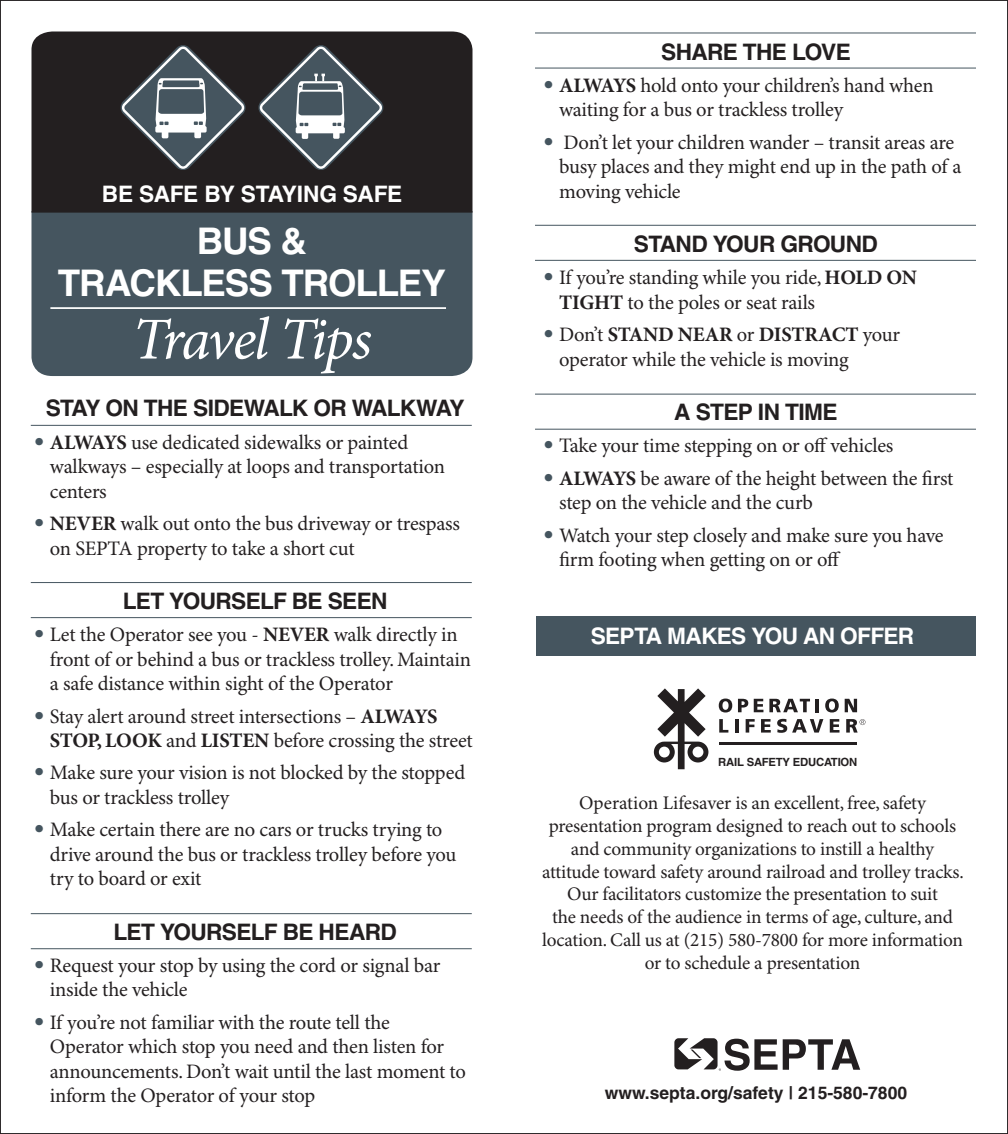
<style>
.page{position:relative;width:1008px;height:1134px;background:#fff}
.page>*{position:absolute;margin:0;border:0;box-sizing:border-box;transform-origin:0 0}
.t1{font:italic 59.5px "Minion Pro";letter-spacing:-.04em;color:#fff}
.body_copy{font:700 36.75px/42px "Helvetica";letter-spacing:-.03em;color:#fff;text-align:center}
.body_copy-2{font:700 22.75px "Helvetica";letter-spacing:-.03em;color:#231f20}
.body_copy-3{font:700 22.75px "Helvetica";letter-spacing:-.03em;color:#fff}
.text_w_Bullet{font:20.65px/24.5px "Minion Pro";letter-spacing:-.015em;color:#231f20}
.body{font:19.25px/22.8px "Minion Pro";letter-spacing:-.01em;color:#231f20;text-align:center}
.body-2{font:700 17.5px "Helvetica";color:#231f20}
.t2{font:700 11.38px "Helvetica";letter-spacing:-.02em;color:#231f20}
.s1{font-family:"Helvetica";font-weight:300;color:#45555f}
.s2{font-weight:700}
</style>
<div class="page">
<hr style="left:31px;top:425px;width:441px;height:1px;background:#45555f">
<div style="left:32px;top:213px;width:440px;height:163px;background:#45555f"></div>
<div style="left:32px;top:32px;width:440px;height:181px;background:#231f20"></div>
<svg style="left:120px;top:44px;width:126px;height:127px;background:#4e5357"></svg>
<svg style="left:258px;top:44px;width:126px;height:127px;background:#4d5257"></svg>
<hr style="left:50px;top:307px;width:396px;height:2px;background:#fff">
<svg style="left:674px;top:1038px;width:186px;height:33px"></svg>
<hr style="left:31px;top:617px;width:441px;height:1px;background:#45555f">
<hr style="left:31px;top:582px;width:441px;height:1px;background:#45555f">
<hr style="left:535px;top:429px;width:441px;height:1px;background:#45555f">
<hr style="left:535px;top:394px;width:441px;height:1px;background:#45555f">
<hr style="left:535px;top:260px;width:441px;height:1px;background:#45555f">
<hr style="left:535px;top:225px;width:441px;height:1px;background:#45555f">
<hr style="left:535px;top:68px;width:441px;height:1px;background:#45555f">
<hr style="left:535px;top:33px;width:441px;height:1px;background:#45555f">
<hr style="left:31px;top:948px;width:441px;height:1px;background:#45555f">
<hr style="left:31px;top:913px;width:441px;height:1px;background:#45555f">
<div style="left:536px;top:617px;width:440px;height:39px;background:#45555f"></div>
<svg style="left:719px;top:699px;width:13px;height:14px"></svg>
<svg style="left:738px;top:699px;width:10px;height:13px"></svg>
<svg style="left:754px;top:699px;width:9px;height:13px"></svg>
<svg style="left:769px;top:699px;width:41px;height:13px"></svg>
<svg style="left:816px;top:699px;width:3px;height:13px"></svg>
<svg style="left:825px;top:699px;width:14px;height:14px"></svg>
<svg style="left:845px;top:699px;width:12px;height:13px"></svg>
<svg style="left:719px;top:719px;width:9px;height:14px"></svg>
<hr style="left:735px;top:719px;width:3px;height:14px;background:#231f20">
<svg style="left:746px;top:719px;width:9px;height:14px"></svg>
<svg style="left:761px;top:719px;width:10px;height:14px"></svg>
<svg style="left:777px;top:719px;width:46px;height:14px"></svg>
<svg style="left:830px;top:719px;width:10px;height:14px"></svg>
<svg style="left:846px;top:719px;width:19px;height:14px"></svg>
<hr style="left:719px;top:742px;width:138px;height:3px;background:#231f20">
<svg style="left:654px;top:688px;width:54px;height:81px"></svg>
<div style="left:693px;top:747px;width:10px;height:10px;background:#fff;border-radius:50%"></div>
<p class="body_copy-3" style="left:102px;top:180px;width:302px">BE SAFE BY STAYING SAFE</p>
<p class="body_copy" style="left:58px;top:220px;width:390px">BUS &amp;<br>TRACKLESS TROLLEY</p>
<p class="t1" style="left:132px;top:304px;width:241px">Travel Tips</p>
<p class="body_copy-2" style="left:46px;top:394px;width:420px">STAY ON THE SIDEWALK OR WALKWAY</p>
<p class="text_w_Bullet" style="left:50px;top:431px;width:397px;text-indent:-16px"><span class="s1">•</span> <span class="s2">ALWAYS</span> use dedicated sidewalks or painted walkways – especially at loops and transportation centers</p>
<p class="text_w_Bullet" style="left:50px;top:512px;width:412px;text-indent:-16px"><span class="s1">•</span> <span class="s2">NEVER</span> walk out onto the bus driveway or trespass on SEPTA property to take a short cut</p>
<p class="body_copy-2" style="left:123px;top:587px;width:266px">LET YOURSELF BE SEEN</p>
<p class="text_w_Bullet" style="left:50px;top:623px;width:423px;text-indent:-16px"><span class="s1">•</span> Let the Operator see you - <span class="s2">NEVER</span> walk directly in front of or behind a bus or trackless trolley. Maintain a safe distance within sight of the Operator</p>
<p class="text_w_Bullet" style="left:50px;top:705px;width:425px;text-indent:-16px"><span class="s1">•</span> Stay alert around street intersections – <span class="s2">ALWAYS<br>STOP, LOOK</span> and <span class="s2">LISTEN</span> before crossing the street</p>
<p class="text_w_Bullet" style="left:50px;top:761px;width:417px;text-indent:-16px"><span class="s1">•</span> Make sure your vision is not blocked by the stopped bus or trackless trolley</p>
<p class="text_w_Bullet" style="left:50px;top:818px;width:408px;text-indent:-16px"><span class="s1">•</span> Make certain there are no cars or trucks trying to drive around the bus or trackless trolley before you try to board or exit</p>
<p class="body_copy-2" style="left:114px;top:918px;width:285px">LET YOURSELF BE HEARD</p>
<p class="text_w_Bullet" style="left:50px;top:954px;width:392px;text-indent:-16px"><span class="s1">•</span> Request your stop by using the cord or signal bar inside the vehicle</p>
<p class="text_w_Bullet" style="left:50px;top:1011px;width:418px;text-indent:-16px"><span class="s1">•</span> If you’re not familiar with the route tell the Operator which stop you need and then listen for announcements. Don’t wait until the last moment to inform the Operator of your stop</p>
<p class="body_copy-2" style="left:661px;top:38px;width:191px">SHARE THE LOVE</p>
<p class="text_w_Bullet" style="left:559px;top:74px;width:376px;text-indent:-16px"><span class="s1">•</span> <span class="s2">ALWAYS</span> hold onto your children’s hand when waiting for a bus or trackless trolley</p>
<p class="text_w_Bullet" style="left:559px;top:131px;width:404px;text-indent:-16px"><span class="s1">•</span> Don’t let your children wander – transit areas are busy places and they might end up in the path of a moving vehicle</p>
<p class="body_copy-2" style="left:634px;top:230px;width:246px">STAND YOUR GROUND</p>
<p class="text_w_Bullet" style="left:559px;top:266px;width:359px;text-indent:-16px"><span class="s1">•</span> If you’re standing while you ride, <span class="s2">HOLD ON<br>TIGHT</span> to the poles or seat rails</p>
<p class="text_w_Bullet" style="left:559px;top:323px;width:343px;text-indent:-16px"><span class="s1">•</span> Don’t <span class="s2">STAND NEAR</span> or <span class="s2">DISTRACT</span> your operator while the vehicle is moving</p>
<p class="body_copy-2" style="left:674px;top:398px;width:165px">A STEP IN TIME</p>
<p class="text_w_Bullet" style="left:543px;top:434px;width:352px"><span class="s1">•</span> Take your time stepping on or off vehicles</p>
<p class="text_w_Bullet" style="left:559px;top:467px;width:396px;text-indent:-16px"><span class="s1">•</span> <span class="s2">ALWAYS</span> be aware of the height between the first step on the vehicle and the curb</p>
<p class="text_w_Bullet" style="left:559px;top:524px;width:386px;text-indent:-16px"><span class="s1">•</span> Watch your step closely and make sure you have firm footing when getting on or off</p>
<p class="body_copy-3" style="left:591px;top:622px;width:325px">SEPTA MAKES YOU AN OFFER</p>
<p class="t2" style="left:718px;top:755px;width:141px">RAIL SAFETY EDUCATION</p>
<p class="body" style="left:542px;top:793px;width:423px">Operation Lifesaver is an excellent, free, safety presentation program designed to reach out to schools and community organizations to instill a healthy attitude toward safety around railroad and trolley tracks.<br>Our facilitators customize the presentation to suit<br>the needs of the audience in terms of age, culture, and location. Call us at (215) 580-7800 for more information or to schedule a presentation</p>
<p class="body-2" style="left:605px;top:1082px;width:304px">www.septa.org/safety | 215-580-7800</p>
</div>
